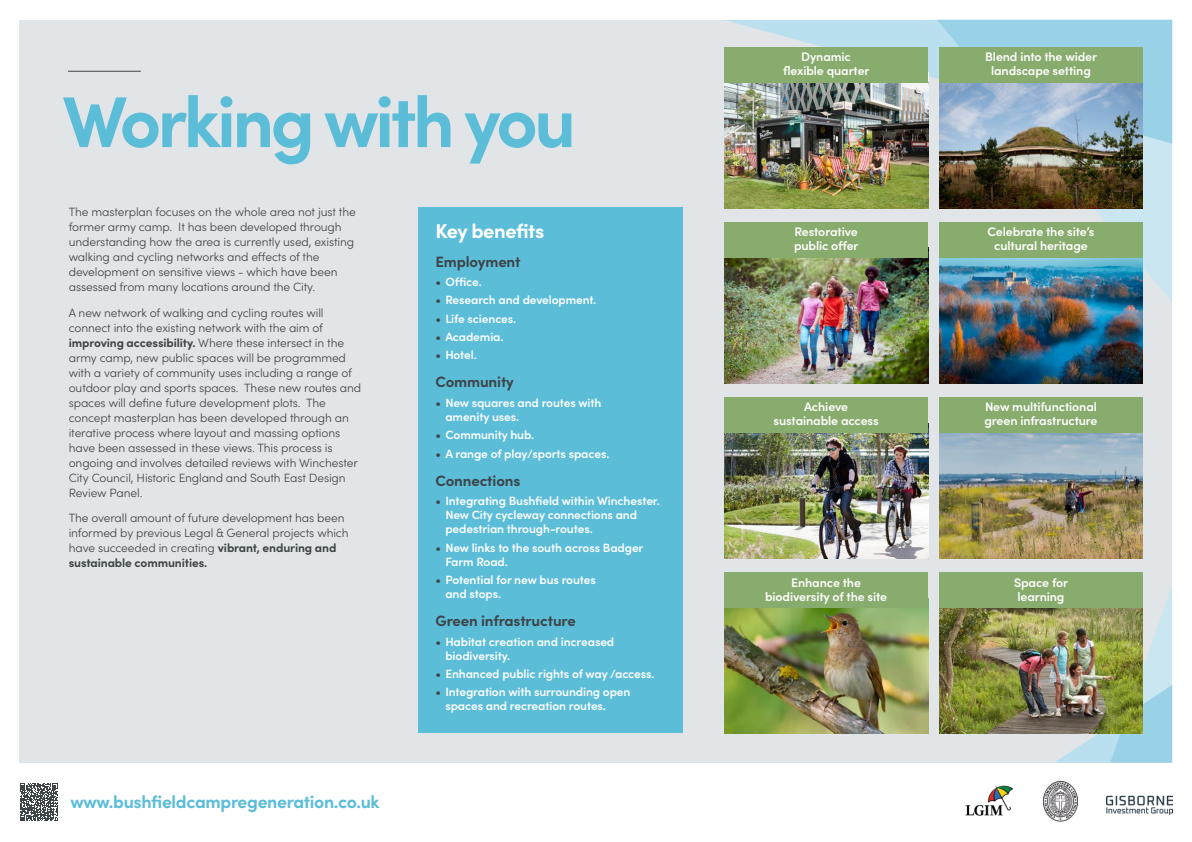
<style>
.page{position:relative;width:1192px;height:842px;background:#fff}
.page>*{position:absolute;margin:0;border:0;box-sizing:border-box;transform-origin:0 0}
.t1{font:700 72px "Sofia Pro";letter-spacing:-.05em;color:#5cbdd9}
.t2{font:700 20px "Sofia Pro";letter-spacing:-.025em;color:#fff}
.t3{font:700 17.65px "Sofia Pro";letter-spacing:-.02em;color:#5cbdd9}
.t4{font:700 15px "Sofia Pro";letter-spacing:-.01em;color:#3d4548}
.t5{font:600 12.45px/14px "Sofia Pro";letter-spacing:-.01em;color:#fff;text-align:center}
.t6{font:300 12px/15px "Sofia Pro";letter-spacing:-.01em;color:#3d4548}
.t7{font:600 12px/14px "Sofia Pro";letter-spacing:-.01em;color:#fff}
.s1{font-weight:700}
.s2{color:#3d4548}
</style>
<div class="page">
<div style="left:20px;top:20px;width:1152px;height:743px;background:#e2e5e7"></div>
<img style="left:965px;top:785px;width:49px;height:31px">
<img style="left:1043px;top:780px;width:35px;height:42px">
<img style="left:1106px;top:795px;width:66px;height:19px">
<svg style="left:726px;top:20px;width:211px;height:123px;fill:#badfee"></svg>
<svg style="left:939px;top:143px;width:233px;height:159px;fill:#c9e6f1"></svg>
<div style="left:937px;top:20px;width:235px;height:123px;background:#99d1e6"></div>
<svg style="left:1054px;top:586px;width:118px;height:177px"></svg>
<svg style="left:20px;top:783px;width:38px;height:38px"></svg>
<hr style="left:68px;top:71px;width:73px;height:1px;background:#3d4548">
<div style="left:418px;top:208px;width:264px;height:525px;background:#5cbdd9"></div>
<img style="left:724px;top:82px;width:204px;height:126px">
<div style="left:724px;top:47px;width:204px;height:35px;background:#88ac6e"></div>
<img style="left:724px;top:257px;width:204px;height:126px">
<div style="left:724px;top:222px;width:204px;height:35px;background:#88ac6e"></div>
<img style="left:724px;top:433px;width:204px;height:125px">
<div style="left:724px;top:397px;width:204px;height:36px;background:#88ac6e"></div>
<img style="left:724px;top:608px;width:204px;height:125px">
<div style="left:724px;top:572px;width:204px;height:36px;background:#88ac6e"></div>
<img style="left:939px;top:82px;width:204px;height:126px">
<div style="left:939px;top:47px;width:204px;height:35px;background:#88ac6e"></div>
<img style="left:939px;top:257px;width:204px;height:126px">
<div style="left:939px;top:222px;width:204px;height:35px;background:#88ac6e"></div>
<img style="left:939px;top:433px;width:204px;height:125px">
<div style="left:939px;top:397px;width:204px;height:36px;background:#88ac6e"></div>
<img style="left:939px;top:608px;width:204px;height:125px">
<div style="left:939px;top:572px;width:204px;height:36px;background:#88ac6e"></div>
<h1 class="t1" style="left:62px;top:66px;width:515px">Working with you</h1>
<p class="t6" style="left:69px;top:204px;width:289px">The masterplan focuses on the whole area not just the former army camp. It has been developed through understanding how the area is currently used, existing walking and cycling networks and effects of the development on sensitive views - which have been assessed from many locations around the City.</p>
<p class="t6" style="left:69px;top:304px;width:294px">A new network of walking and cycling routes will connect into the existing network with the aim of <span class="s1">improving accessibility.</span> Where these intersect in the army camp, new public spaces will be programmed with a variety of community uses including a range of outdoor play and sports spaces. These new routes and spaces will define future development plots. The concept masterplan has been developed through an iterative process where layout and massing options have been assessed in these views. This process is ongoing and involves detailed reviews with Winchester City Council, Historic England and South East Design Review Panel.</p>
<p class="t6" style="left:69px;top:510px;width:281px">The overall amount of future development has been informed by previous Legal &amp; General projects which have succeeded in creating <span class="s1">vibrant, enduring and sustainable communities.</span></p>
<h3 class="t3" style="left:71px;top:788px;width:311px">www.bushfieldcampregeneration.co.uk</h3>
<h2 class="t2" style="left:435px;top:215px;width:110px">Key benefits</h2>
<p class="t4" style="left:435px;top:250px;width:87px">Employment</p>
<p class="t7" style="left:435px;top:274px;width:48px"><span class="s2">•</span> Office.</p>
<p class="t7" style="left:435px;top:292px;width:162px"><span class="s2">•</span> Research and development.</p>
<p class="t7" style="left:435px;top:311px;width:82px"><span class="s2">•</span> Life sciences.</p>
<p class="t7" style="left:435px;top:329px;width:70px"><span class="s2">•</span> Academia.</p>
<p class="t7" style="left:435px;top:347px;width:43px"><span class="s2">•</span> Hotel.</p>
<p class="t4" style="left:435px;top:371px;width:80px">Community</p>
<p class="t7" style="left:445px;top:395px;width:158px;text-indent:-10px"><span class="s2">•</span> New squares and routes with amenity uses.</p>
<p class="t7" style="left:435px;top:427px;width:100px"><span class="s2">•</span> Community hub.</p>
<p class="t7" style="left:435px;top:445px;width:175px"><span class="s2">•</span> A range of play/sports spaces.</p>
<p class="t4" style="left:435px;top:469px;width:86px">Connections</p>
<p class="t7" style="left:445px;top:493px;width:216px;text-indent:-10px"><span class="s2">•</span> Integrating Bushfield within Winchester.<br>New City cycleway connections and pedestrian through-routes.</p>
<p class="t7" style="left:445px;top:540px;width:200px;text-indent:-10px"><span class="s2">•</span> New links to the south across Badger<br>Farm Road.</p>
<p class="t7" style="left:445px;top:572px;width:152px;text-indent:-10px"><span class="s2">•</span> Potential for new bus routes and stops.</p>
<p class="t4" style="left:435px;top:609px;width:142px">Green infrastructure</p>
<p class="t7" style="left:445px;top:634px;width:170px;text-indent:-10px"><span class="s2">•</span> Habitat creation and increased biodiversity.</p>
<p class="t7" style="left:435px;top:666px;width:221px"><span class="s2">•</span> Enhanced public rights of way /access.</p>
<p class="t7" style="left:445px;top:684px;width:187px;text-indent:-10px"><span class="s2">•</span> Integration with surrounding open spaces and recreation routes.</p>
<p class="t5" style="left:783px;top:49px;width:88px">Dynamic flexible quarter</p>
<p class="t5" style="left:985px;top:49px;width:113px">Blend into the wider landscape setting</p>
<p class="t5" style="left:794px;top:224px;width:66px;text-align:left">Restorative public offer</p>
<p class="t5" style="left:987px;top:224px;width:109px">Celebrate the site’s cultural heritage</p>
<p class="t5" style="left:774px;top:399px;width:107px">Achieve sustainable access</p>
<p class="t5" style="left:984px;top:399px;width:115px;text-align:left">New multifunctional green infrastructure</p>
<p class="t5" style="left:765px;top:574px;width:124px">Enhance the biodiversity of the site</p>
<p class="t5" style="left:1014px;top:574px;width:55px;text-align:left">Space for learning</p>
</div>
